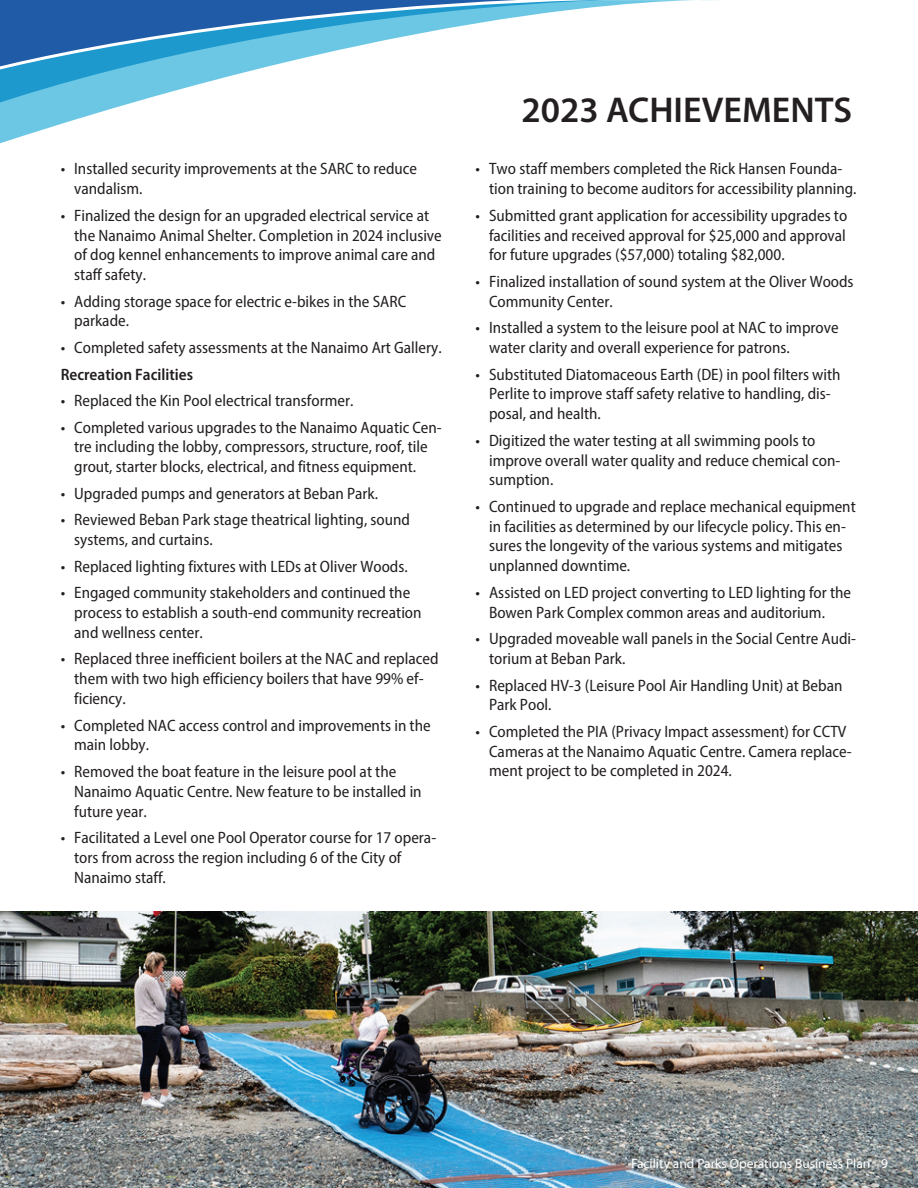
<style>
.page{position:relative;width:918px;height:1188px;background:#fff}
.page>*{position:absolute;margin:0;border:0;box-sizing:border-box;transform-origin:0 0}
.t1{font:600 36px "Myriad Pro";color:#231f20}
.t2{font:semi-condensed 16.5px/19.8px "Myriad Pro";color:#231f20}
.t3{font:600 semi-condensed 16.5px "Myriad Pro";color:#231f20}
.t4{font:13.5px "Myriad Pro";color:#fff}
</style>
<div class="page">
<svg style="left:0;top:0;width:718px;height:144px"></svg>
<svg style="left:0;top:0;width:667px;height:121px"></svg>
<svg style="left:595px;top:0;width:65px;height:76px"></svg>
<svg style="left:0;top:0;width:595px;height:79px"></svg>
<img style="left:0;top:912px;width:918px;height:276px">
<p class="t2" style="left:74px;top:159px;width:344px;text-indent:-14px">• Installed security improvements at the SARC to reduce vandalism.</p>
<p class="t2" style="left:74px;top:205px;width:369px;text-indent:-14px">• Finalized the design for an upgraded electrical service at the Nanaimo Animal Shelter. Completion in 2024 inclusive of dog kennel enhancements to improve animal care and staff safety.</p>
<p class="t2" style="left:74px;top:291px;width:334px;text-indent:-14px">• Adding storage space for electric e-bikes in the SARC parkade.</p>
<p class="t2" style="left:61px;top:337px;width:382px">• Completed safety assessments at the Nanaimo Art Gallery.</p>
<p class="t3" style="left:61px;top:364px;width:134px">Recreation Facilities</p>
<p class="t2" style="left:61px;top:390px;width:294px">• Replaced the Kin Pool electrical transformer.</p>
<p class="t2" style="left:74px;top:417px;width:369px;text-indent:-14px">• Completed various upgrades to the Nanaimo Aquatic Cen&shy;tre including the lobby, compressors, structure, roof, tile grout, starter blocks, electrical, and fitness equipment.</p>
<p class="t2" style="left:61px;top:483px;width:319px">• Upgraded pumps and generators at Beban Park.</p>
<p class="t2" style="left:74px;top:510px;width:337px;text-indent:-14px">• Reviewed Beban Park stage theatrical lighting, sound systems, and curtains.</p>
<p class="t2" style="left:61px;top:556px;width:349px">• Replaced lighting fixtures with LEDs at Oliver Woods.</p>
<p class="t2" style="left:74px;top:583px;width:349px;text-indent:-14px">• Engaged community stakeholders and continued the process to establish a south-end community recreation and wellness center.</p>
<p class="t2" style="left:74px;top:649px;width:366px;text-indent:-14px">• Replaced three inefficient boilers at the NAC and replaced them with two high efficiency boilers that have 99% ef&shy;ficiency.</p>
<p class="t2" style="left:74px;top:715px;width:358px;text-indent:-14px">• Completed NAC access control and improvements in the main lobby.</p>
<p class="t2" style="left:74px;top:761px;width:349px;text-indent:-14px">• Removed the boat feature in the leisure pool at the<br>Nanaimo Aquatic Centre. New feature to be installed in future year.</p>
<p class="t2" style="left:74px;top:827px;width:364px;text-indent:-14px">• Facilitated a Level one Pool Operator course for 17 opera&shy;tors from across the region including 6 of the City of<br>Nanaimo staff.</p>
<p class="t1" style="left:521px;top:87px;width:332px">2023 ACHIEVEMENTS</p>
<p class="t2" style="left:489px;top:159px;width:369px;text-indent:-14px">• Two staff members completed the Rick Hansen Founda&shy;tion training to become auditors for accessibility planning.</p>
<p class="t2" style="left:489px;top:205px;width:360px;text-align:justify;text-indent:-14px">• Submitted grant application for accessibility upgrades to facilities and received approval for $25,000 and approval for future upgrades ($57,000) totaling $82,000.</p>
<p class="t2" style="left:489px;top:271px;width:366px;text-indent:-14px">• Finalized installation of sound system at the Oliver Woods<br>Community Center.</p>
<p class="t2" style="left:489px;top:318px;width:351px;text-indent:-14px">• Installed a system to the leisure pool at NAC to improve water clarity and overall experience for patrons.</p>
<p class="t2" style="left:489px;top:364px;width:353px;text-indent:-14px">• Substituted Diatomaceous Earth (DE) in pool filters with<br>Perlite to improve staff safety relative to handling, dis&shy;posal, and health.</p>
<p class="t2" style="left:489px;top:430px;width:353px;text-indent:-14px">• Digitized the water testing at all swimming pools to improve overall water quality and reduce chemical con&shy;sumption.</p>
<p class="t2" style="left:489px;top:496px;width:368px;text-indent:-14px">• Continued to upgrade and replace mechanical equipment in facilities as determined by our lifecycle policy. This en&shy;sures the longevity of the various systems and mitigates unplanned downtime.</p>
<p class="t2" style="left:489px;top:582px;width:364px;text-indent:-14px">• Assisted on LED project converting to LED lighting for the<br>Bowen Park Complex common areas and auditorium.</p>
<p class="t2" style="left:489px;top:629px;width:369px;text-indent:-14px">• Upgraded moveable wall panels in the Social Centre Audi&shy;torium at Beban Park.</p>
<p class="t2" style="left:489px;top:675px;width:355px;text-indent:-14px">• Replaced HV-3 (Leisure Pool Air Handling Unit) at Beban<br>Park Pool.</p>
<p class="t2" style="left:489px;top:721px;width:364px;text-indent:-14px">• Completed the PIA (Privacy Impact assessment) for CCTV<br>Cameras at the Nanaimo Aquatic Centre. Camera replace&shy;ment project to be completed in 2024.</p>
<p class="t4" style="left:631px;top:1156px;width:259px">Facility and Parks Operations Business Plan 9</p>
</div>
